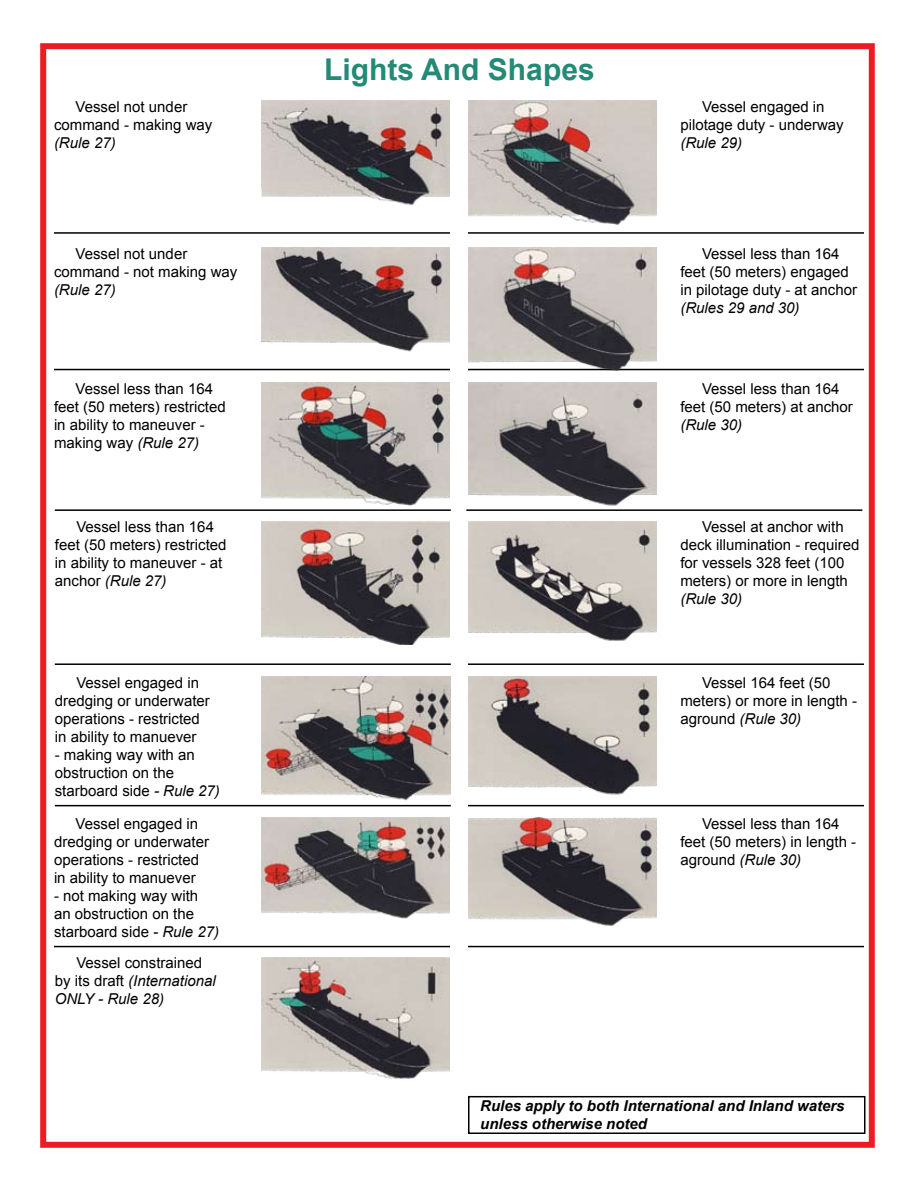
<style>
.page{position:relative;width:918px;height:1188px;background:#fff}
.page>*{position:absolute;margin:0;border:0;box-sizing:border-box;transform-origin:0 0}
.t1{font:700 30px "Arial";color:#238a75}
.t2{font:15px/18px "Arial";color:#000}
.t3{font:italic 15px "Arial";color:#000}
.t4{font:italic 700 15px/18px "Arial";color:#000}
.s1{font-style:italic}
.s2{font-style:normal}
</style>
<div class="page">
<div style="left:40px;top:43px;width:835px;height:1105px;border:6px solid #ed1c24"></div>
<hr style="left:54px;top:232px;width:396px;height:2px;background:#000">
<hr style="left:54px;top:369px;width:396px;height:1px;background:#000">
<hr style="left:55px;top:509px;width:396px;height:2px;background:#000">
<hr style="left:55px;top:663px;width:396px;height:2px;background:#000">
<hr style="left:54px;top:946px;width:396px;height:1px;background:#000">
<hr style="left:468px;top:232px;width:396px;height:2px;background:#000">
<hr style="left:468px;top:663px;width:396px;height:2px;background:#000">
<hr style="left:468px;top:805px;width:396px;height:1px;background:#000">
<hr style="left:468px;top:946px;width:396px;height:1px;background:#000">
<img style="left:261px;top:101px;width:189px;height:105px">
<img style="left:468px;top:101px;width:189px;height:124px">
<img style="left:261px;top:248px;width:189px;height:104px">
<hr style="left:468px;top:369px;width:396px;height:1px;background:#000">
<img style="left:468px;top:248px;width:189px;height:123px">
<img style="left:261px;top:383px;width:189px;height:123px">
<hr style="left:466px;top:509px;width:396px;height:2px;background:#000">
<img style="left:468px;top:383px;width:189px;height:128px">
<img style="left:261px;top:521px;width:189px;height:123px">
<img style="left:468px;top:521px;width:189px;height:120px">
<hr style="left:55px;top:805px;width:396px;height:1px;background:#000">
<img style="left:262px;top:677px;width:189px;height:130px">
<img style="left:468px;top:677px;width:189px;height:118px">
<img style="left:261px;top:818px;width:189px;height:101px">
<img style="left:468px;top:818px;width:189px;height:108px">
<div style="left:468px;top:1096px;width:398px;height:38px;border:2px solid #000"></div>
<img style="left:261px;top:957px;width:189px;height:122px">
<h2 class="t1" style="left:324px;top:53px;width:272px">Lights And Shapes</h2>
<p class="t2" style="left:76px;top:97px;width:113px">Vessel not under</p>
<p class="t2" style="left:702px;top:97px;width:124px">Vessel engaged in</p>
<p class="t2" style="left:54px;top:115px;width:160px">command - making way</p>
<p class="t2" style="left:680px;top:115px;width:165px">pilotage duty - underway</p>
<p class="t3" style="left:54px;top:134px;width:63px">(Rule 27)</p>
<p class="t3" style="left:680px;top:134px;width:63px">(Rule 29)</p>
<p class="t2" style="left:76px;top:244px;width:113px">Vessel not under</p>
<p class="t2" style="left:702px;top:244px;width:139px">Vessel less than 164</p>
<p class="t2" style="left:54px;top:262px;width:185px">command - not making way</p>
<p class="t2" style="left:680px;top:262px;width:170px">feet (50 meters) engaged</p>
<p class="t3" style="left:54px;top:281px;width:63px">(Rule 27)</p>
<p class="t2" style="left:680px;top:280px;width:178px">in pilotage duty - at anchor</p>
<p class="t3" style="left:680px;top:299px;width:121px">(Rules 29 and 30)</p>
<p class="t2" style="left:76px;top:379px;width:139px">Vessel less than 164</p>
<p class="t2" style="left:702px;top:379px;width:139px">Vessel less than 164</p>
<p class="t2" style="left:54px;top:397px;width:173px">feet (50 meters) restricted</p>
<p class="t2" style="left:680px;top:397px;width:174px">feet (50 meters) at anchor</p>
<p class="t2" style="left:54px;top:415px;width:152px">in ability to maneuver -</p>
<p class="t3" style="left:680px;top:416px;width:63px">(Rule 30)</p>
<p class="t2" style="left:54px;top:433px;width:147px">making way <span class="s1">(Rule 27)</span></p>
<p class="t2" style="left:76px;top:518px;width:139px">Vessel less than 164</p>
<p class="t2" style="left:702px;top:518px;width:143px">Vessel at anchor with</p>
<p class="t2" style="left:55px;top:536px;width:173px">feet (50 meters) restricted</p>
<p class="t2" style="left:680px;top:536px;width:181px">deck illumination - required</p>
<p class="t2" style="left:55px;top:554px;width:169px">in ability to maneuver - at</p>
<p class="t2" style="left:680px;top:554px;width:166px">for vessels 328 feet (100</p>
<p class="t3" style="left:55px;top:573px;width:113px"><span class="s2">anchor</span> (Rule 27)</p>
<p class="t2" style="left:680px;top:572px;width:169px">meters) or more in length</p>
<p class="t3" style="left:680px;top:591px;width:63px">(Rule 30)</p>
<p class="t2" style="left:55px;top:673px;width:157px;text-indent:22px">Vessel engaged in dredging or underwater operations - restricted in ability to manuever</p>
<p class="t2" style="left:55px;top:745px;width:142px">- making way with an</p>
<p class="t2" style="left:55px;top:763px;width:167px">obstruction on the starboard side <span class="s1">- Rule 27)</span></p>
<p class="t2" style="left:54px;top:814px;width:157px;text-indent:22px">Vessel engaged in dredging or underwater operations - restricted in ability to manuever</p>
<p class="t2" style="left:54px;top:886px;width:146px">- not making way with</p>
<p class="t2" style="left:54px;top:904px;width:167px">an obstruction on the starboard side <span class="s1">- Rule 27)</span></p>
<p class="t2" style="left:55px;top:954px;width:162px;text-indent:22px">Vessel constrained by its draft <span class="s1">(International<br>ONLY - Rule 28)</span></p>
<p class="t2" style="left:680px;top:673px;width:178px;text-indent:22px">Vessel 164 feet (50 meters) or more in length - aground <span class="s1">(Rule 30)</span></p>
<p class="t2" style="left:680px;top:814px;width:177px;text-indent:22px">Vessel less than 164 feet (50 meters) in length - aground <span class="s1">(Rule 30)</span></p>
<p class="t4" style="left:480px;top:1097px;width:366px">Rules apply to both International and Inland waters unless otherwise noted</p>
</div>
